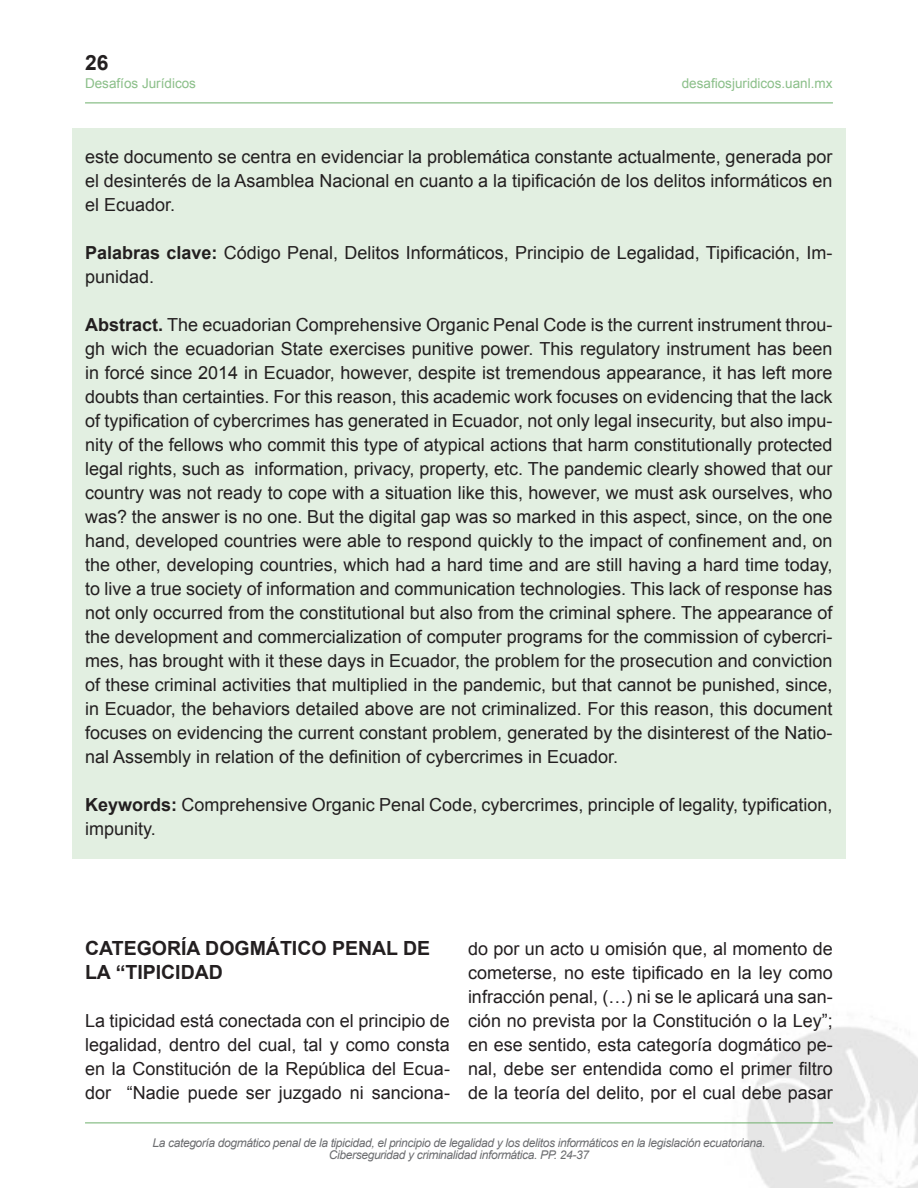
<style>
.page{position:relative;width:918px;height:1188px;background:#fff}
.page>*{position:absolute;margin:0;border:0;box-sizing:border-box;transform-origin:0 0}
.t1{font:700 21px "Arial";color:#231f20}
.DJ_-_Título_seccione{font:700 19.5px/24px "Arial";color:#231f20}
.DJ_-_Texto_Artículos{font:18px/24px "Arial";color:#231f20;text-align:justify}
.t2{font:13.5px "Arial";color:#8bbf89}
.DJ_-_Título_y_Autor{font:italic 12px "Arial";letter-spacing:-.03em;color:#6c6d70}
.s1{font-weight:700}
</style>
<div class="page">
<img style="left:650px;top:1027px;width:268px;height:161px">
<hr style="left:85px;top:1123px;width:748px;height:1px;background:#6eaf6b">
<hr style="left:85px;top:103px;width:748px;height:1px;background:#6eaf6b">
<div style="left:72px;top:128px;width:774px;height:731px;background:#e2efe1"></div>
<p class="t1" style="left:85px;top:49px;width:25px">26</p>
<p class="t2" style="left:85px;top:75px;width:113px">Desafíos Jurídicos</p>
<p class="t2" style="left:682px;top:75px;width:152px">desafiosjuridicos.uanl.mx</p>
<p class="DJ_-_Texto_Artículos" style="left:85px;top:144px;width:749px">este documento se centra en evidenciar la problemática constante actualmente, generada por el desinterés de la Asamblea Nacional en cuanto a la tipificación de los delitos informáticos en el Ecuador.</p>
<p class="DJ_-_Texto_Artículos" style="left:85px;top:240px;width:749px"><span class="s1">Palabras clave:</span> Código Penal, Delitos Informáticos, Principio de Legalidad, Tipificación, Im&shy;punidad.</p>
<p class="DJ_-_Texto_Artículos" style="left:85px;top:312px;width:749px"><span class="s1">Abstract.</span> The ecuadorian Comprehensive Organic Penal Code is the current instrument throu&shy;gh wich the ecuadorian State exercises punitive power. This regulatory instrument has been in forcé since 2014 in Ecuador, however, despite ist tremendous appearance, it has left more doubts than certainties. For this reason, this academic work focuses on evidencing that the lack of typification of cybercrimes has generated in Ecuador, not only legal insecurity, but also impu&shy;nity of the fellows who commit this type of atypical actions that harm constitutionally protected legal rights, such as information, privacy, property, etc. The pandemic clearly showed that our country was not ready to cope with a situation like this, however, we must ask ourselves, who was? the answer is no one. But the digital gap was so marked in this aspect, since, on the one hand, developed countries were able to respond quickly to the impact of confinement and, on the other, developing countries, which had a hard time and are still having a hard time today, to live a true society of information and communication technologies. This lack of response has not only occurred from the constitutional but also from the criminal sphere. The appearance of the development and commercialization of computer programs for the commission of cybercri&shy;mes, has brought with it these days in Ecuador, the problem for the prosecution and conviction of these criminal activities that multiplied in the pandemic, but that cannot be punished, since, in Ecuador, the behaviors detailed above are not criminalized. For this reason, this document focuses on evidencing the current constant problem, generated by the disinterest of the Natio&shy;nal Assembly in relation of the definition of cybercrimes in Ecuador.</p>
<p class="DJ_-_Texto_Artículos" style="left:85px;top:792px;width:749px"><span class="s1">Keywords:</span> Comprehensive Organic Penal Code, cybercrimes, principle of legality, typification, impunity.</p>
<p class="DJ_-_Título_seccione" style="left:85px;top:936px;width:347px">CATEGORÍA DOGMÁTICO PENAL DE<br>LA “TIPICIDAD</p>
<p class="DJ_-_Texto_Artículos" style="left:85px;top:1008px;width:366px">La tipicidad está conectada con el principio de legalidad, dentro del cual, tal y como consta en la Constitución de la República del Ecua&shy;dor “Nadie puede ser juzgado ni sanciona-</p>
<p class="DJ_-_Texto_Artículos" style="left:468px;top:936px;width:366px">do por un acto u omisión que, al momento de cometerse, no este tipificado en la ley como infracción penal, (…) ni se le aplicará una san&shy;ción no prevista por la Constitución o la Ley”; en ese sentido, esta categoría dogmático pe&shy;nal, debe ser entendida como el primer filtro de la teoría del delito, por el cual debe pasar</p>
<p class="DJ_-_Título_y_Autor" style="left:153px;top:1135px;width:614px">La categoría dogmático penal de la tipicidad, el principio de legalidad y los delitos informáticos en la legislación ecuatoriana.</p>
<p class="DJ_-_Título_y_Autor" style="left:329px;top:1147px;width:262px">Ciberseguridad y criminalidad informática. PP. 24-37</p>
</div>
